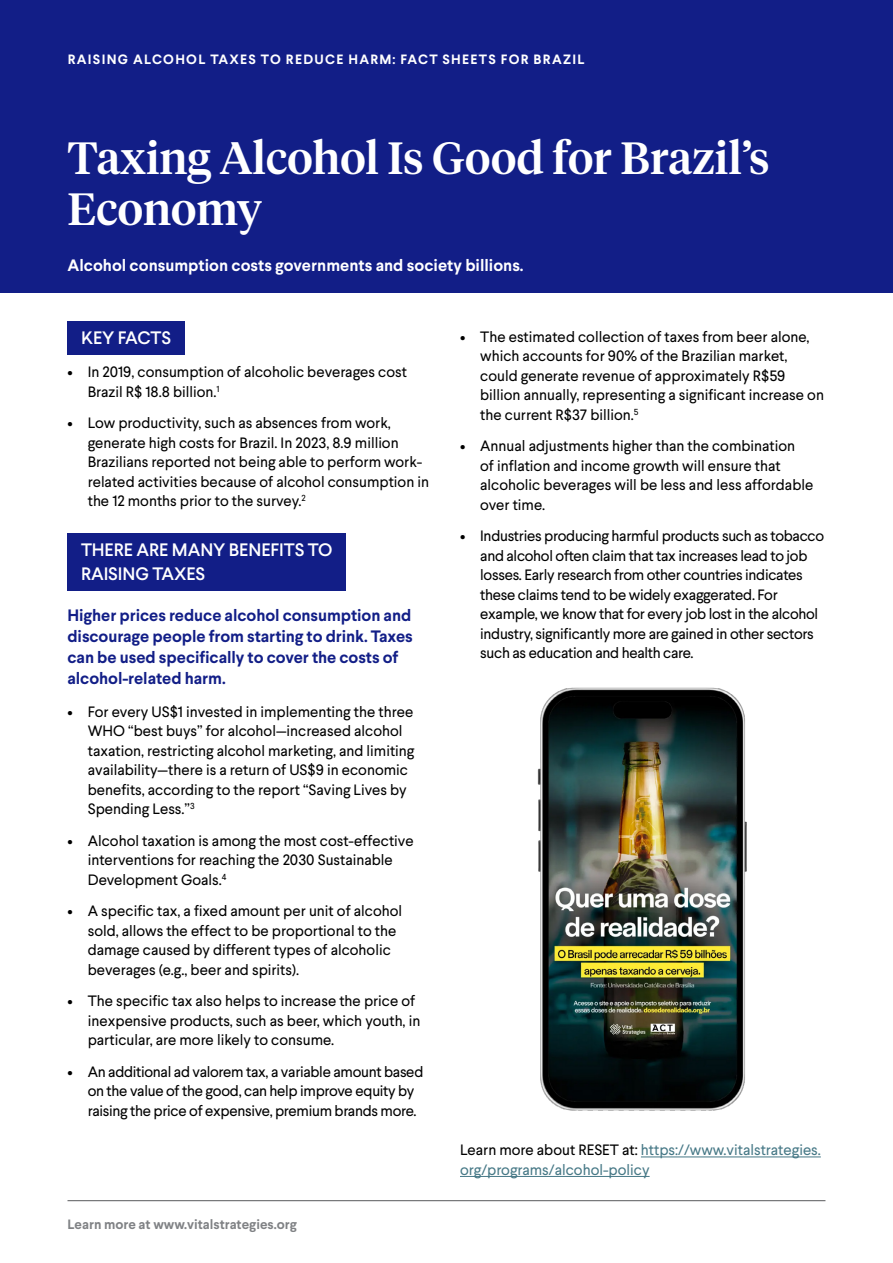
<style>
.page{position:relative;width:893px;height:1263px;background:#fff}
.page>*{position:absolute;margin:0;border:0;box-sizing:border-box;transform-origin:0 0}
.t1{font:500 45px/51px "Tiempos Headline";color:#fff}
.t2{font:500 18px/24px "Larsseit";letter-spacing:-.005em;color:#fff}
.t3{font:700 16.5px/21px "Larsseit";letter-spacing:-.005em;color:#121e87}
.t4{font:700 16.5px "Larsseit";color:#fff}
.t5{font:15px/19.5px "Larsseit";color:#000}
.t6{font:15px/19.5px "Larsseit";letter-spacing:-.02em;color:#000}
.t7{font:15px/19.5px "Larsseit";color:#467886}
.t8{font:700 13.5px "Larsseit";letter-spacing:.095em;color:#fff}
.t9{font:700 13.5px "Larsseit";color:#808285}
.s1{color:#000}
</style>
<div class="page">
<div style="left:0;top:0;width:893px;height:293px;background:#121e87"></div>
<hr style="left:68px;top:1200px;width:757px;height:1px;background:#58595b">
<div style="left:68px;top:322px;width:117px;height:33px;background:#121e87"></div>
<div style="left:68px;top:533px;width:278px;height:58px;background:#121e87"></div>
<img style="left:537px;top:687px;width:210px;height:424px">
<hr style="left:641px;top:1156px;width:180px;height:1px;background:#467886">
<hr style="left:460px;top:1176px;width:190px;height:1px;background:#467886">
<p class="t8" style="left:68px;top:51px;width:518px">RAISING ALCOHOL TAXES TO REDUCE HARM: FACT SHEETS FOR BRAZIL</p>
<h1 class="t1" style="left:68px;top:130px;width:704px">Taxing Alcohol Is Good for Brazil’s<br>Economy</h1>
<p class="t4" style="left:68px;top:255px;width:458px">Alcohol consumption costs governments and society billions.</p>
<p class="t2" style="left:81px;top:326px;width:92px">KEY FACTS</p>
<p class="t5" style="left:88px;top:362px;width:321px;text-indent:-20px">• In 2019, consumption of alcoholic beverages cost<br>Brazil R$ 18.8 billion.<sup>1</sup></p>
<p class="t5" style="left:88px;top:413px;width:343px;text-indent:-20px">• Low productivity, such as absences from work, generate high costs for Brazil. In 2023, 8.9 million Brazilians reported not being able to perform work&shy;related activities because of alcohol consumption in the 12 months prior to the survey.<sup>2</sup></p>
<p class="t2" style="left:81px;top:537px;width:253px">THERE ARE MANY BENEFITS TO<br>RAISING TAXES</p>
<p class="t3" style="left:68px;top:605px;width:347px">Higher prices reduce alcohol consumption and discourage people from starting to drink. Taxes can be used specifically to cover the costs of alcohol-related harm.</p>
<p class="t5" style="left:88px;top:702px;width:328px;text-indent:-20px">• For every US$1 invested in implementing the three WHO “best buys” for alcohol—increased alcohol taxation, restricting alcohol marketing, and limiting availability—there is a return of US$9 in economic benefits, according to the report “Saving Lives by Spending Less.”<sup>3</sup></p>
<p class="t5" style="left:88px;top:831px;width:327px;text-indent:-20px">• Alcohol taxation is among the most cost-effective interventions for reaching the 2030 Sustainable<br>Development Goals.<sup>4</sup></p>
<p class="t5" style="left:88px;top:901px;width:316px;text-indent:-20px">• A specific tax, a fixed amount per unit of alcohol sold, allows the effect to be proportional to the damage caused by different types of alcoholic beverages (e.g., beer and spirits).</p>
<p class="t5" style="left:88px;top:991px;width:334px;text-indent:-20px">• The specific tax also helps to increase the price of inexpensive products, such as beer, which youth, in particular, are more likely to consume.</p>
<p class="t6" style="left:88px;top:1062px;width:337px;text-indent:-20px">• An additional ad valorem tax, a variable amount based on the value of the good, can help improve equity by raising the price of expensive, premium brands more.</p>
<p class="t9" style="left:68px;top:1215px;width:231px">Learn more at www.vitalstrategies.org</p>
<p class="t5" style="left:480px;top:327px;width:345px;text-indent:-20px">• The estimated collection of taxes from beer alone, which accounts for 90% of the Brazilian market, could generate revenue of approximately R$59 billion annually, representing a significant increase on the current R$37 billion.<sup>5</sup></p>
<p class="t5" style="left:480px;top:436px;width:335px;text-indent:-20px">• Annual adjustments higher than the combination<br>of inflation and income growth will ensure that alcoholic beverages will be less and less affordable over time.</p>
<p class="t6" style="left:480px;top:526px;width:345px;text-indent:-20px">• Industries producing harmful products such as tobacco and alcohol often claim that tax increases lead to job losses. Early research from other countries indicates these claims tend to be widely exaggerated. For example, we know that for every job lost in the alcohol industry, significantly more are gained in other sectors such as education and health care.</p>
<p class="t7" style="left:460px;top:1140px;width:362px"><span class="s1">Learn more about RESET at:</span> https://www.vitalstrategies. org/programs/alcohol-policy</p>
</div>
